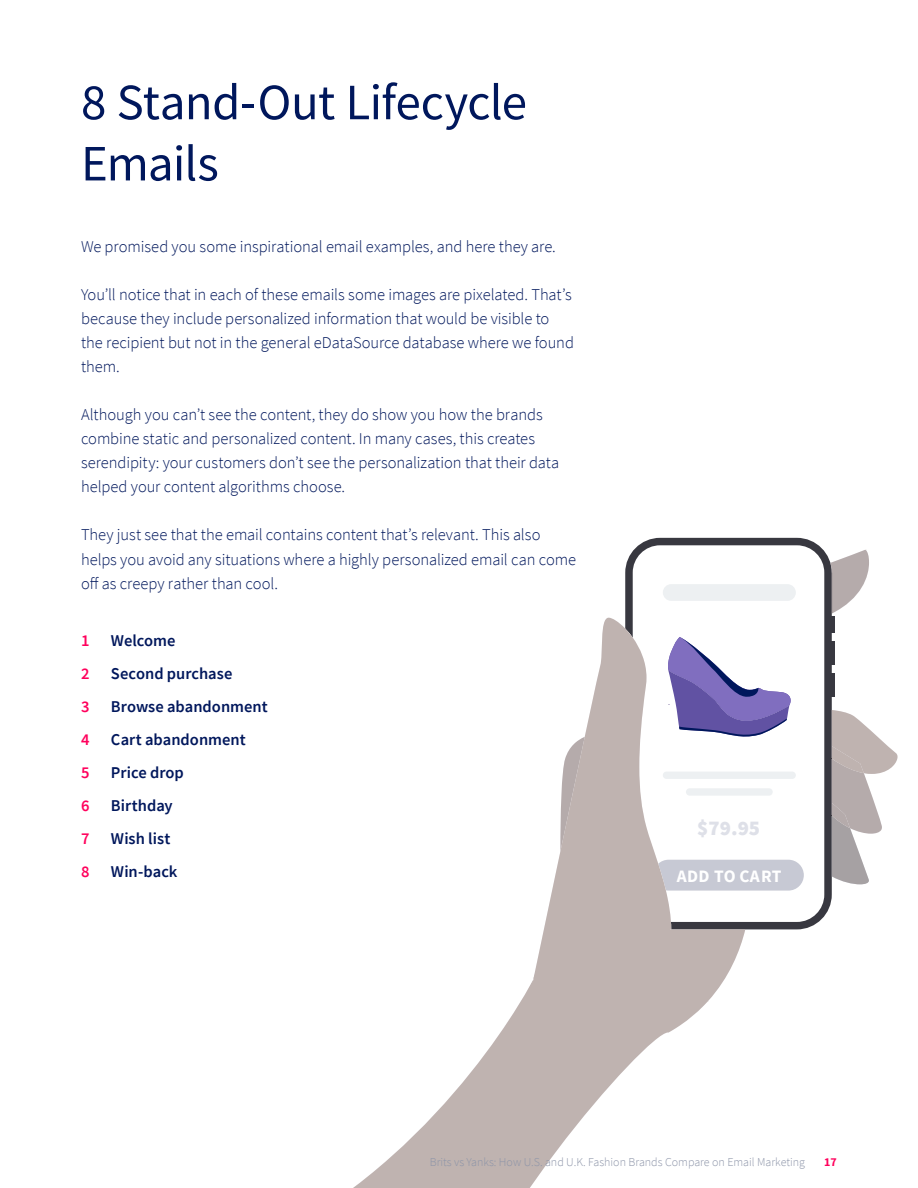
<style>
.page{position:relative;width:918px;height:1188px;background:#fff}
.page>*{position:absolute;margin:0;border:0;box-sizing:border-box;transform-origin:0 0}
.t1{font:51px/61.2px "Source Sans Pro";letter-spacing:-.015em;color:#00175c}
.t2{font:900 20.85px "Source Sans Pro";color:#dee0e8}
.t3{font:700 17.4px "Source Sans Pro";color:#fff}
.t4{font:300 16.5px/24px "Source Sans Pro";letter-spacing:-.005em;color:#00175c}
.t5{font:600 16.5px "Source Sans Pro";color:#00175c}
.t6{font:600 16.5px "Source Sans Pro";color:#ff005c}
.t7{font:300 12px "Source Sans Pro";color:#8c94a8}
.t8{font:700 12px "Source Sans Pro";color:#ff005c}
</style>
<div class="page">
<svg style="left:635px;top:538px;width:187px;height:10px;fill:#383840"></svg>
<svg style="left:353px;top:995px;width:303px;height:193px"></svg>
<svg style="left:525px;top:548px;width:373px;height:491px"></svg>
<div style="left:663px;top:584px;width:133px;height:17px;background:#edf0f2;border-radius:8px"></div>
<div style="left:663px;top:772px;width:133px;height:7px;background:#edf0f2;border-radius:4px"></div>
<div style="left:686px;top:788px;width:87px;height:8px;background:#edf0f2;border-radius:4px"></div>
<h1 class="t1" style="left:81px;top:71px;width:447px">8 Stand-Out Lifecycle<br>Emails</h1>
<p class="t4" style="left:81px;top:235px;width:476px">We promised you some inspirational email examples, and here they are.</p>
<p class="t4" style="left:81px;top:283px;width:494px">You’ll notice that in each of these emails some images are pixelated. That’s because they include personalized information that would be visible to the recipient but not in the general eDataSource database where we found them.</p>
<p class="t4" style="left:81px;top:403px;width:480px">Although you can’t see the content, they do show you how the brands combine static and personalized content. In many cases, this creates serendipity: your customers don’t see the personalization that their data helped your content algorithms choose.</p>
<p class="t4" style="left:81px;top:523px;width:497px">They just see that the email contains content that’s relevant. This also helps you avoid any situations where a highly personalized email can come off as creepy rather than cool.</p>
<p class="t6" style="left:81px;top:629px;width:10px">1</p>
<p class="t5" style="left:111px;top:629px;width:66px">Welcome</p>
<p class="t6" style="left:81px;top:662px;width:10px">2</p>
<p class="t5" style="left:111px;top:662px;width:123px">Second purchase</p>
<p class="t6" style="left:81px;top:695px;width:10px">3</p>
<p class="t5" style="left:111px;top:695px;width:158px">Browse abandonment</p>
<p class="t6" style="left:81px;top:728px;width:10px">4</p>
<p class="t5" style="left:111px;top:728px;width:136px">Cart abandonment</p>
<p class="t6" style="left:81px;top:761px;width:10px">5</p>
<p class="t5" style="left:111px;top:761px;width:74px">Price drop</p>
<p class="t6" style="left:81px;top:794px;width:10px">6</p>
<p class="t5" style="left:111px;top:794px;width:63px">Birthday</p>
<p class="t6" style="left:81px;top:827px;width:10px">7</p>
<p class="t5" style="left:111px;top:827px;width:61px">Wish list</p>
<p class="t6" style="left:81px;top:860px;width:10px">8</p>
<p class="t5" style="left:111px;top:860px;width:68px">Win-back</p>
<p class="t2" style="left:697px;top:814px;width:64px">$79.95</p>
<p class="t3" style="left:677px;top:864px;width:106px">ADD TO CART</p>
<p class="t7" style="left:430px;top:1154px;width:377px">Brits vs Yanks: How U.S. and U.K. Fashion Brands Compare on Email Marketing</p>
<p class="t8" style="left:824px;top:1154px;width:14px">17</p>
</div>
